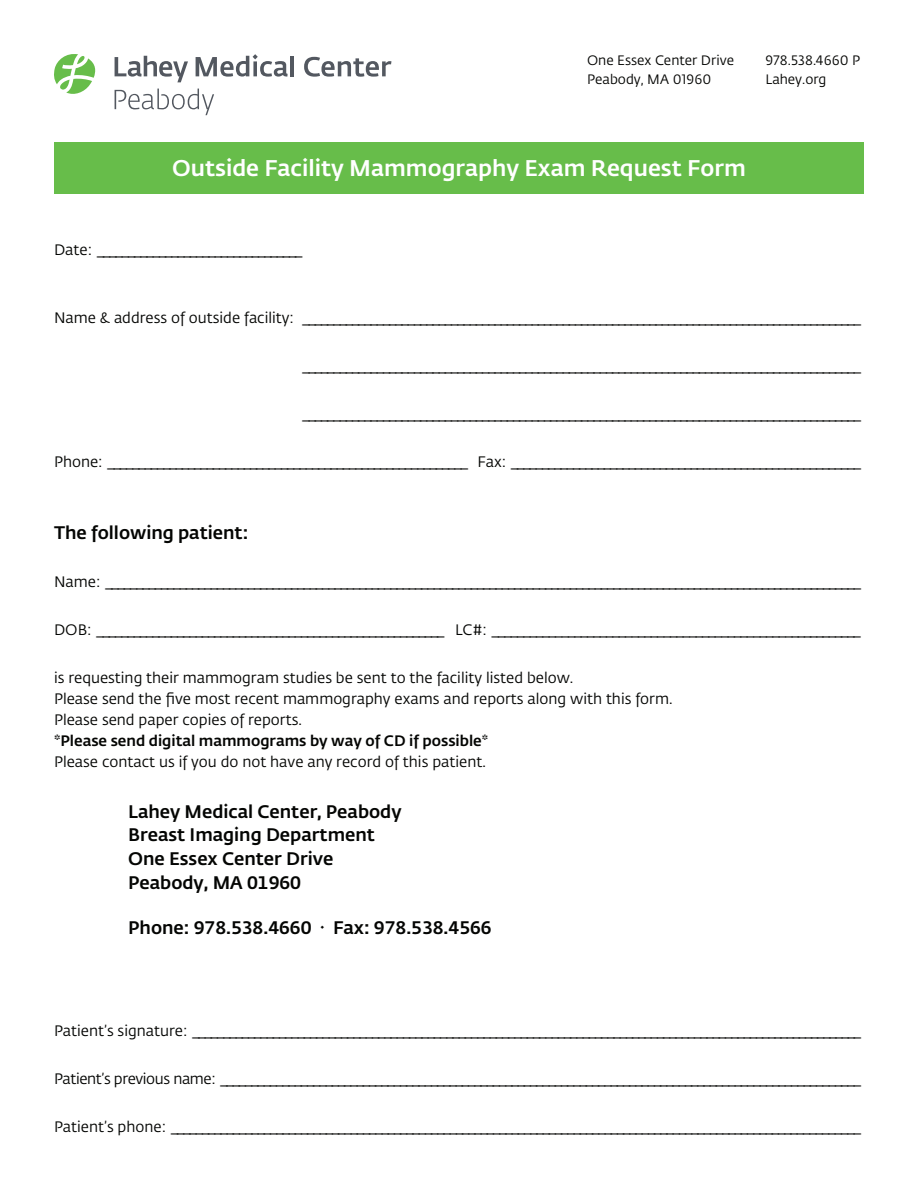
<style>
.page{position:relative;width:918px;height:1188px;background:#fff}
.page>*{position:absolute;margin:0;border:0;box-sizing:border-box;transform-origin:0 0}
.t1{font:500 22.5px "Fedra Sans Pro";color:#fff}
.t2{font:500 18px/24px "Fedra Sans Pro";color:#040503}
.t3{font:15px/21px "Fedra Sans Pro";color:#040503}
.t4{font:500 15px "Fedra Sans Pro";color:#040503}
.t5{font:13.5px "Fedra Sans Pro";color:#040503}
</style>
<div class="page">
<svg style="left:115px;top:56px;width:73px;height:26px"></svg>
<svg style="left:196px;top:54px;width:92px;height:23px"></svg>
<hr style="left:291px;top:56px;width:3px;height:20px;background:#535860">
<svg style="left:304px;top:57px;width:87px;height:20px"></svg>
<svg style="left:115px;top:89px;width:99px;height:26px"></svg>
<svg style="left:54px;top:54px;width:42px;height:40px"></svg>
<div style="left:54px;top:142px;width:810px;height:52px;background:#67bd4a"></div>
<p class="t5" style="left:587px;top:50px;width:148px">One Essex Center Drive</p>
<p class="t5" style="left:766px;top:50px;width:96px">978.538.4660 P</p>
<p class="t5" style="left:587px;top:70px;width:126px">Peabody, MA 01960</p>
<p class="t5" style="left:766px;top:70px;width:62px">Lahey.org</p>
<h1 class="t1" style="left:172px;top:151px;width:575px">Outside Facility Mammography Exam Request Form</h1>
<p class="t3" style="left:54px;top:239px;width:251px">D a t e : _________________________________</p>
<p class="t3" style="left:54px;top:307px;width:810px">N a m e &amp; a d d r e s s o f o u t s i d e f a c i l i t y : __________________________________________________________________________________________</p>
<p class="t3" style="left:302px;top:355px;width:562px">__________________________________________________________________________________________</p>
<p class="t3" style="left:302px;top:403px;width:562px">__________________________________________________________________________________________</p>
<p class="t3" style="left:54px;top:451px;width:809px">P h o n e : __________________________________________________________ F a x : ________________________________________________________</p>
<p class="t2" style="left:54px;top:519px;width:196px">The following patient:</p>
<p class="t3" style="left:54px;top:570px;width:809px">N a m e : __________________________________________________________________________________________________________________________</p>
<p class="t3" style="left:54px;top:618px;width:809px">D O B : ________________________________________________________ L C # : __________________________________________________________</p>
<p class="t3" style="left:54px;top:666px;width:620px">is requesting their mammogram studies be sent to the facility listed below.<br>Please send the five most recent mammography exams and reports along with this form.<br>Please send paper copies of reports.</p>
<p class="t4" style="left:54px;top:729px;width:436px">*Please send digital mammograms by way of CD if possible*</p>
<p class="t3" style="left:54px;top:750px;width:433px">Please contact us if you do not have any record of this patient.</p>
<p class="t2" style="left:128px;top:798px;width:275px">Lahey Medical Center, Peabody<br>Breast Imaging Department<br>One Essex Center Drive<br>Peabody, MA 01960</p>
<p class="t2" style="left:128px;top:914px;width:365px">Phone: 978.538.4660 · Fax: 978.538.4566</p>
<p class="t3" style="left:54px;top:1019px;width:810px">P a t i e n t ’ s s i g n a t u r e : ____________________________________________________________________________________________________________</p>
<p class="t3" style="left:54px;top:1067px;width:810px">P a t i e n t ’ s p r e v i o u s n a m e : _______________________________________________________________________________________________________</p>
<p class="t3" style="left:54px;top:1115px;width:809px">P a t i e n t ’ s p h o n e : _______________________________________________________________________________________________________________</p>
</div>
